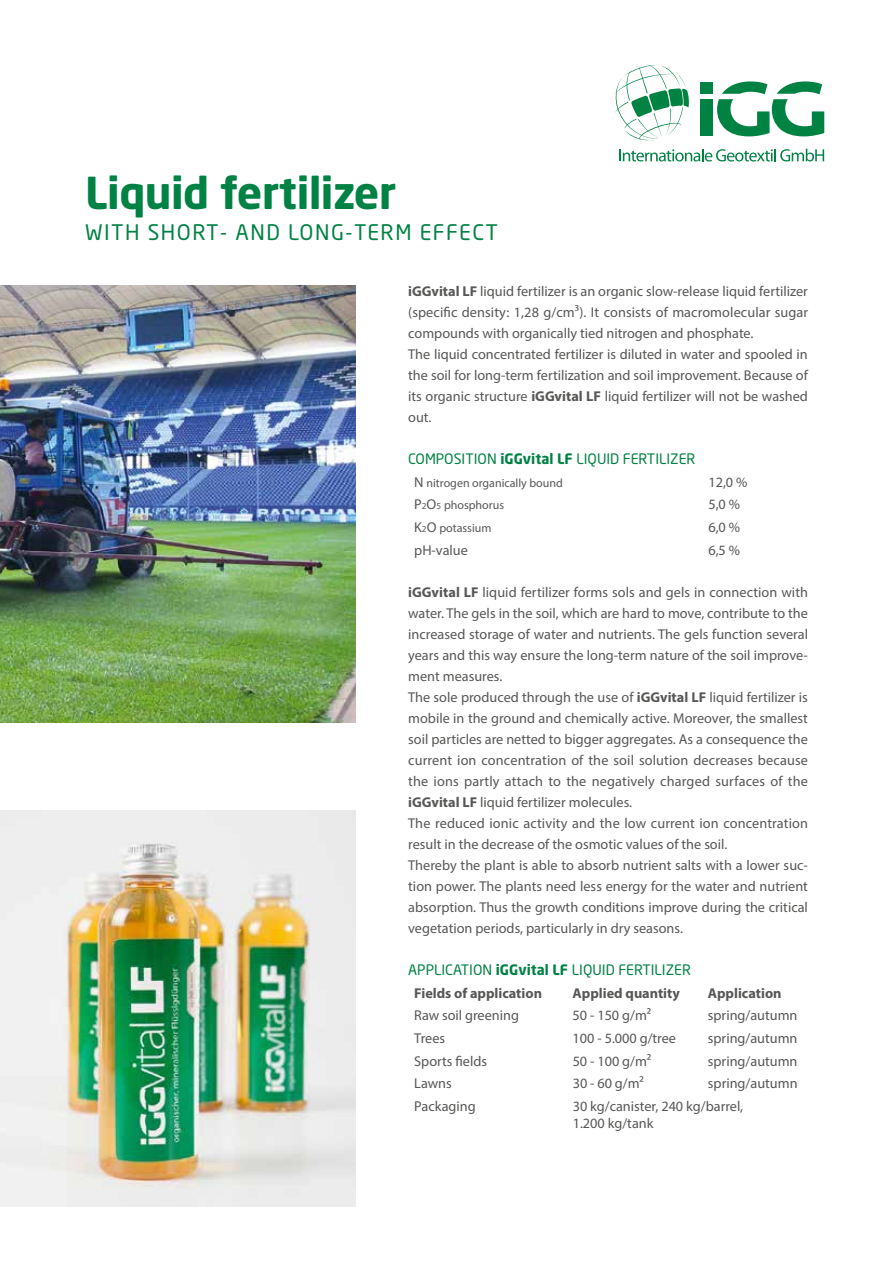
<style>
.page{position:relative;width:893px;height:1263px;background:#fff}
.page>*{position:absolute;margin:0;border:0;box-sizing:border-box;transform-origin:0 0}
.t1{font:700 43.5px "Neo Sans Std";letter-spacing:-.01em;color:#008244}
.t2{font:21.15px "Neo Sans Std";letter-spacing:.07em;color:#008244}
.t3{font:14.25px/21px "Myriad Pro";color:#575756}
.t4{font:14.25px/17.1px "Myriad Pro";color:#585756}
.t5{font:14.25px "Neo Sans Std";color:#008244}
.t6{font:700 14.25px "Myriad Pro";color:#575756}
.t7{font:700 14.25px "Myriad Pro";color:#585756}
.t8{font:12px "Myriad Pro";color:#585756}
.s1{font-weight:700}
.s2{font-size:14.25px}
.s3{font-size:9.3px}
</style>
<div class="page">
<div style="left:700px;top:82px;width:13px;height:12px;background:#008243"></div>
<div style="left:700px;top:99px;width:13px;height:37px;background:#008243"></div>
<svg style="left:619px;top:149px;width:205px;height:13px"></svg>
<svg style="left:615px;top:64px;width:74px;height:77px"></svg>
<svg style="left:717px;top:81px;width:107px;height:55px"></svg>
<img style="left:0;top:810px;width:356px;height:396px">
<img style="left:0;top:285px;width:356px;height:438px">
<h1 class="t1" style="left:85px;top:165px;width:313px">Liquid fertilizer</h1>
<h2 class="t2" style="left:85px;top:220px;width:414px">WITH SHORT- AND LONG-TERM EFFECT</h2>
<p class="t3" style="left:408px;top:281px;width:401px"><span class="s1">iGGvital LF</span> liquid fertilizer is an organic slow-release liquid fertilizer (specific density: 1,28 g/cm³). It consists of macromolecular sugar compounds with organically tied nitrogen and phosphate.<br>The liquid concentrated fertilizer is diluted in water and spooled in the soil for long-term fertilization and soil improvement. Because of its organic structure <span class="s1">iGGvital LF</span> liquid fertilizer will not be washed out.</p>
<p class="t5" style="left:408px;top:450px;width:289px">COMPOSITION <span class="s1">iGGvital LF</span> LIQUID FERTILIZER</p>
<p class="t8" style="left:414px;top:475px;width:150px"><span class="s2">N</span> nitrogen organically bound</p>
<p class="t3" style="left:708px;top:471px;width:41px">12,0 %</p>
<p class="t8" style="left:414px;top:498px;width:91px"><span class="s2">P</span><span class="s3">2</span><span class="s2">O</span><span class="s3">5</span> phosphorus</p>
<p class="t3" style="left:708px;top:494px;width:33px">5,0 %</p>
<p class="t8" style="left:414px;top:521px;width:79px"><span class="s2">K</span><span class="s3">2</span><span class="s2">O</span> potassium</p>
<p class="t3" style="left:708px;top:517px;width:33px">6,0 %</p>
<p class="t4" style="left:414px;top:541px;width:55px">pH-value</p>
<p class="t3" style="left:708px;top:539px;width:33px">6,5 %</p>
<p class="t3" style="left:408px;top:581px;width:401px"><span class="s1">iGGvital LF</span> liquid fertilizer forms sols and gels in connection with water. The gels in the soil, which are hard to move, contribute to the increased storage of water and nutrients. The gels function several years and this way ensure the long-term nature of the soil improve&shy;ment measures.<br>The sole produced through the use of <span class="s1">iGGvital LF</span> liquid fertilizer is mobile in the ground and chemically active. Moreover, the smallest soil particles are netted to bigger aggregates. As a consequence the current ion concentration of the soil solution decreases because the ions partly attach to the negatively charged surfaces of the <span class="s1">iGGvital LF</span> liquid fertilizer molecules.<br>The reduced ionic activity and the low current ion concentration result in the decrease of the osmotic values of the soil.<br>Thereby the plant is able to absorb nutrient salts with a lower suc&shy;tion power. The plants need less energy for the water and nutrient absorption. Thus the growth conditions improve during the critical vegetation periods, particularly in dry seasons.</p>
<p class="t5" style="left:408px;top:961px;width:284px">APPLICATION <span class="s1">iGGvital LF</span> LIQUID FERTILIZER</p>
<p class="t7" style="left:414px;top:983px;width:129px">Fields of application</p>
<p class="t6" style="left:573px;top:983px;width:109px">Applied quantity</p>
<p class="t6" style="left:708px;top:983px;width:75px">Application</p>
<p class="t4" style="left:414px;top:1007px;width:106px">Raw soil greening</p>
<p class="t3" style="left:573px;top:1005px;width:80px">50 - 150 g/m²</p>
<p class="t3" style="left:708px;top:1005px;width:91px">spring/autumn</p>
<p class="t4" style="left:414px;top:1029px;width:32px">Trees</p>
<p class="t3" style="left:573px;top:1027px;width:105px">100 - 5.000 g/tree</p>
<p class="t3" style="left:708px;top:1027px;width:91px">spring/autumn</p>
<p class="t4" style="left:414px;top:1052px;width:74px">Sports fields</p>
<p class="t3" style="left:573px;top:1050px;width:80px">50 - 100 g/m²</p>
<p class="t3" style="left:708px;top:1050px;width:91px">spring/autumn</p>
<p class="t4" style="left:414px;top:1075px;width:39px">Lawns</p>
<p class="t3" style="left:573px;top:1073px;width:73px">30 - 60 g/m²</p>
<p class="t3" style="left:708px;top:1073px;width:91px">spring/autumn</p>
<p class="t4" style="left:414px;top:1097px;width:63px">Packaging</p>
<p class="t4" style="left:573px;top:1097px;width:172px">30 kg/canister, 240 kg/barrel,<br>1.200 kg/tank</p>
</div>
